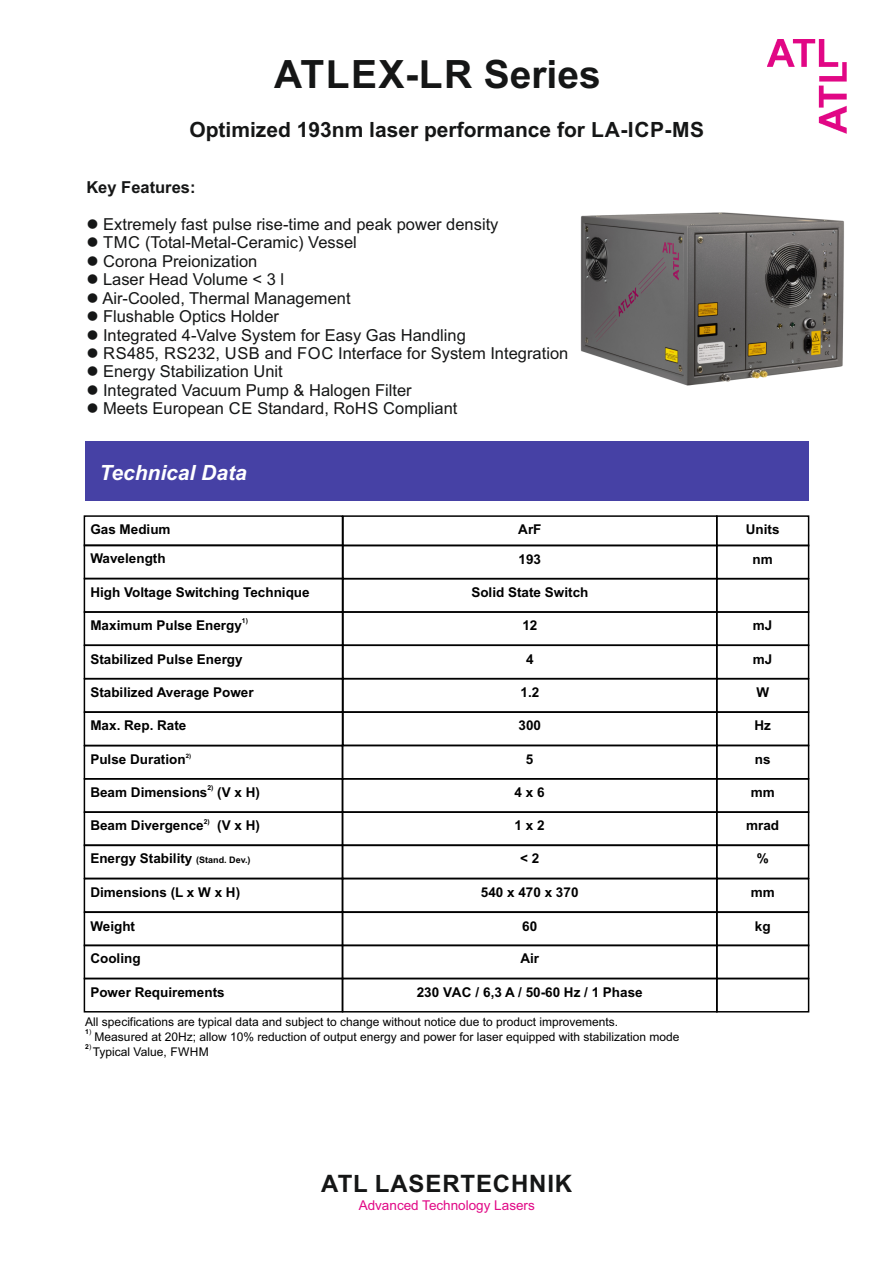
<style>
.page{position:relative;width:893px;height:1263px;background:#fff}
.page>*{position:absolute;margin:0;border:0;box-sizing:border-box;transform-origin:0 0}
.t1{font:700 39px "Arial";color:#151616}
.t2{font:700 24px "Arial";letter-spacing:.035em;color:#151616}
.t3{font:700 21px "Arial";color:#151616}
.t4{font:italic 700 21px "Arial";color:#fff}
.t5{font:16.5px "Arial";color:#151616}
.t6{font:700 16.5px "Arial";color:#151616}
.t7{font:700 13.5px "Arial";color:#000}
.t8{font:13.5px "Arial";color:#e10886}
.t9{font:12px "Arial";color:#000}
.t10{font:700 6.75px "Arial";color:#000}
.t11{font:700 6px "Arial";color:#000}
.s1{font-size:9px}
.s2{font-weight:400}
</style>
<div class="page">
<div style="left:85px;top:441px;width:723px;height:60px;background:#4641a5"></div>
<div style="left:342px;top:515px;width:375px;height:31px;border:2px solid #000"></div>
<div style="left:716px;top:515px;width:93px;height:31px;border:2px solid #000"></div>
<div style="left:84px;top:578px;width:259px;height:35px;border:2px solid #000"></div>
<div style="left:342px;top:544px;width:375px;height:35px;border:2px solid #000"></div>
<div style="left:342px;top:578px;width:375px;height:35px;border:2px solid #000"></div>
<div style="left:716px;top:544px;width:93px;height:35px;border:2px solid #000"></div>
<div style="left:716px;top:578px;width:93px;height:35px;border:2px solid #000"></div>
<div style="left:84px;top:611px;width:259px;height:35px;border:2px solid #000"></div>
<div style="left:342px;top:611px;width:375px;height:35px;border:2px solid #000"></div>
<div style="left:716px;top:611px;width:93px;height:35px;border:2px solid #000"></div>
<div style="left:84px;top:644px;width:259px;height:35px;border:2px solid #000"></div>
<div style="left:84px;top:678px;width:259px;height:35px;border:2px solid #000"></div>
<div style="left:84px;top:711px;width:259px;height:35px;border:2px solid #000"></div>
<div style="left:342px;top:644px;width:375px;height:35px;border:2px solid #000"></div>
<div style="left:342px;top:678px;width:375px;height:35px;border:2px solid #000"></div>
<div style="left:342px;top:711px;width:375px;height:35px;border:2px solid #000"></div>
<div style="left:716px;top:644px;width:93px;height:35px;border:2px solid #000"></div>
<div style="left:716px;top:678px;width:93px;height:35px;border:2px solid #000"></div>
<div style="left:716px;top:711px;width:93px;height:35px;border:2px solid #000"></div>
<div style="left:84px;top:745px;width:259px;height:34px;border:2px solid #000"></div>
<div style="left:342px;top:745px;width:375px;height:34px;border:2px solid #000"></div>
<div style="left:716px;top:745px;width:93px;height:34px;border:2px solid #000"></div>
<div style="left:84px;top:778px;width:259px;height:35px;border:2px solid #000"></div>
<div style="left:342px;top:778px;width:375px;height:35px;border:2px solid #000"></div>
<div style="left:716px;top:778px;width:93px;height:35px;border:2px solid #000"></div>
<div style="left:84px;top:811px;width:259px;height:35px;border:2px solid #000"></div>
<div style="left:342px;top:811px;width:375px;height:35px;border:2px solid #000"></div>
<div style="left:716px;top:811px;width:93px;height:35px;border:2px solid #000"></div>
<div style="left:84px;top:844px;width:259px;height:35px;border:2px solid #000"></div>
<div style="left:342px;top:844px;width:375px;height:35px;border:2px solid #000"></div>
<div style="left:716px;top:844px;width:93px;height:35px;border:2px solid #000"></div>
<div style="left:84px;top:878px;width:259px;height:35px;border:2px solid #000"></div>
<div style="left:342px;top:878px;width:376px;height:35px;border:2px solid #000"></div>
<div style="left:716px;top:878px;width:93px;height:35px;border:2px solid #000"></div>
<div style="left:84px;top:911px;width:259px;height:35px;border:2px solid #000"></div>
<div style="left:342px;top:911px;width:376px;height:35px;border:2px solid #000"></div>
<div style="left:716px;top:911px;width:93px;height:35px;border:2px solid #000"></div>
<div style="left:84px;top:944px;width:259px;height:35px;border:2px solid #000"></div>
<div style="left:342px;top:944px;width:376px;height:35px;border:2px solid #000"></div>
<div style="left:716px;top:944px;width:93px;height:35px;border:2px solid #000"></div>
<div style="left:84px;top:978px;width:259px;height:34px;border:2px solid #000"></div>
<div style="left:342px;top:978px;width:376px;height:34px;border:2px solid #000"></div>
<div style="left:716px;top:978px;width:93px;height:34px;border:2px solid #000"></div>
<div style="left:84px;top:515px;width:259px;height:31px;border:2px solid #000"></div>
<img style="left:768px;top:40px;width:78px;height:93px">
<img style="left:580px;top:212px;width:264px;height:174px">
<h1 class="t1" style="left:274px;top:59px;width:328px">ATLEX-LR Series</h1>
<p class="t3" style="left:189px;top:121px;width:516px">Optimized 193nm laser performance for LA-ICP-MS</p>
<p class="t6" style="left:86px;top:181px;width:111px">Key Features:</p>
<p class="t5" style="left:86px;top:218px;width:414px">● Extremely fast pulse rise-time and peak power density</p>
<p class="t5" style="left:86px;top:236px;width:272px">● TMC (Total-Metal-Ceramic) Vessel</p>
<p class="t5" style="left:86px;top:255px;width:172px">● Corona Preionization</p>
<p class="t5" style="left:86px;top:273px;width:199px">● Laser Head Volume &lt; 3 l</p>
<p class="t5" style="left:86px;top:292px;width:266px">● Air-Cooled, Thermal Management</p>
<p class="t5" style="left:86px;top:310px;width:194px">● Flushable Optics Holder</p>
<p class="t5" style="left:86px;top:329px;width:381px">● Integrated 4-Valve System for Easy Gas Handling</p>
<p class="t5" style="left:86px;top:347px;width:483px">● RS485, RS232, USB and FOC Interface for System Integration</p>
<p class="t5" style="left:86px;top:365px;width:198px">● Energy Stabilization Unit</p>
<p class="t5" style="left:86px;top:384px;width:327px">● Integrated Vacuum Pump &amp; Halogen Filter</p>
<p class="t5" style="left:86px;top:402px;width:373px">● Meets European CE Standard, RoHS Compliant</p>
<p class="t4" style="left:99px;top:464px;width:149px">Technical Data</p>
<p class="t7" style="left:90px;top:524px;width:82px">Gas Medium</p>
<p class="t7" style="left:90px;top:553px;width:77px">Wavelength</p>
<p class="t7" style="left:90px;top:587px;width:221px">High Voltage Switching Technique</p>
<p class="t7" style="left:518px;top:524px;width:25px">ArF</p>
<p class="t7" style="left:746px;top:524px;width:35px">Units</p>
<p class="t7" style="left:519px;top:554px;width:24px">193</p>
<p class="t7" style="left:471px;top:587px;width:119px">Solid State Switch</p>
<p class="t7" style="left:753px;top:554px;width:22px">nm</p>
<p class="t10" style="left:242px;top:619px;width:8px">1)</p>
<p class="t7" style="left:90px;top:620px;width:153px">Maximum Pulse Energy</p>
<p class="t7" style="left:522px;top:620px;width:17px">12</p>
<p class="t7" style="left:753px;top:620px;width:21px">mJ</p>
<p class="t7" style="left:90px;top:654px;width:154px">Stabilized Pulse Energy</p>
<p class="t7" style="left:90px;top:687px;width:165px">Stabilized Average Power</p>
<p class="t7" style="left:90px;top:721px;width:98px">Max. Rep. Rate</p>
<p class="t7" style="left:526px;top:654px;width:9px">4</p>
<p class="t7" style="left:520px;top:687px;width:20px">1.2</p>
<p class="t7" style="left:519px;top:721px;width:24px">300</p>
<p class="t7" style="left:753px;top:654px;width:21px">mJ</p>
<p class="t7" style="left:756px;top:687px;width:14px">W</p>
<p class="t7" style="left:754px;top:721px;width:18px">Hz</p>
<p class="t11" style="left:186px;top:753px;width:7px">2)</p>
<p class="t7" style="left:90px;top:754px;width:97px">Pulse Duration</p>
<p class="t7" style="left:526px;top:754px;width:9px">5</p>
<p class="t7" style="left:755px;top:754px;width:17px">ns</p>
<p class="t10" style="left:207px;top:785px;width:8px">2)</p>
<p class="t7" style="left:90px;top:787px;width:171px">Beam Dimensions (V x H)</p>
<p class="t7" style="left:515px;top:787px;width:32px">4 x 6</p>
<p class="t7" style="left:751px;top:787px;width:26px">mm</p>
<p class="t10" style="left:204px;top:819px;width:8px">2)</p>
<p class="t7" style="left:90px;top:820px;width:171px">Beam Divergence (V x H)</p>
<p class="t7" style="left:515px;top:820px;width:32px">1 x 2</p>
<p class="t7" style="left:746px;top:820px;width:35px">mrad</p>
<p class="t7" style="left:90px;top:853px;width:162px">Energy Stability <span class="s1">(Stand. Dev.)</span></p>
<p class="t7" style="left:520px;top:853px;width:21px">&lt; 2</p>
<p class="t7" style="left:757px;top:853px;width:14px">%</p>
<p class="t7" style="left:90px;top:887px;width:151px">Dimensions (L x W x H)</p>
<p class="t7" style="left:481px;top:887px;width:99px">540 x 470 x 370</p>
<p class="t7" style="left:751px;top:887px;width:26px">mm</p>
<p class="t7" style="left:90px;top:921px;width:46px">Weight</p>
<p class="t7" style="left:522px;top:921px;width:17px">60</p>
<p class="t7" style="left:755px;top:921px;width:17px">kg</p>
<p class="t7" style="left:90px;top:954px;width:52px">Cooling</p>
<p class="t7" style="left:520px;top:954px;width:20px">Air</p>
<p class="t7" style="left:90px;top:987px;width:136px">Power Requirements</p>
<p class="t7" style="left:417px;top:987px;width:228px">230 VAC / 6,3 A / 50-60 Hz / 1 Phase</p>
<p class="t9" style="left:85px;top:1017px;width:534px">All specifications are typical data and subject to change without notice due to product improvements.</p>
<p class="t10" style="left:85px;top:1029px;width:8px">1<span class="s2">)</span></p>
<p class="t9" style="left:95px;top:1032px;width:586px">Measured at 20Hz; allow 10% reduction of output energy and power for laser equipped with stabilization mode</p>
<p class="t10" style="left:85px;top:1044px;width:8px">2<span class="s2">)</span></p>
<p class="t9" style="left:93px;top:1047px;width:117px">Typical Value, FWHM</p>
<h2 class="t2" style="left:321px;top:1175px;width:252px">ATL LASERTECHNIK</h2>
<p class="t8" style="left:359px;top:1200px;width:178px">Advanced Technology Lasers</p>
</div>
